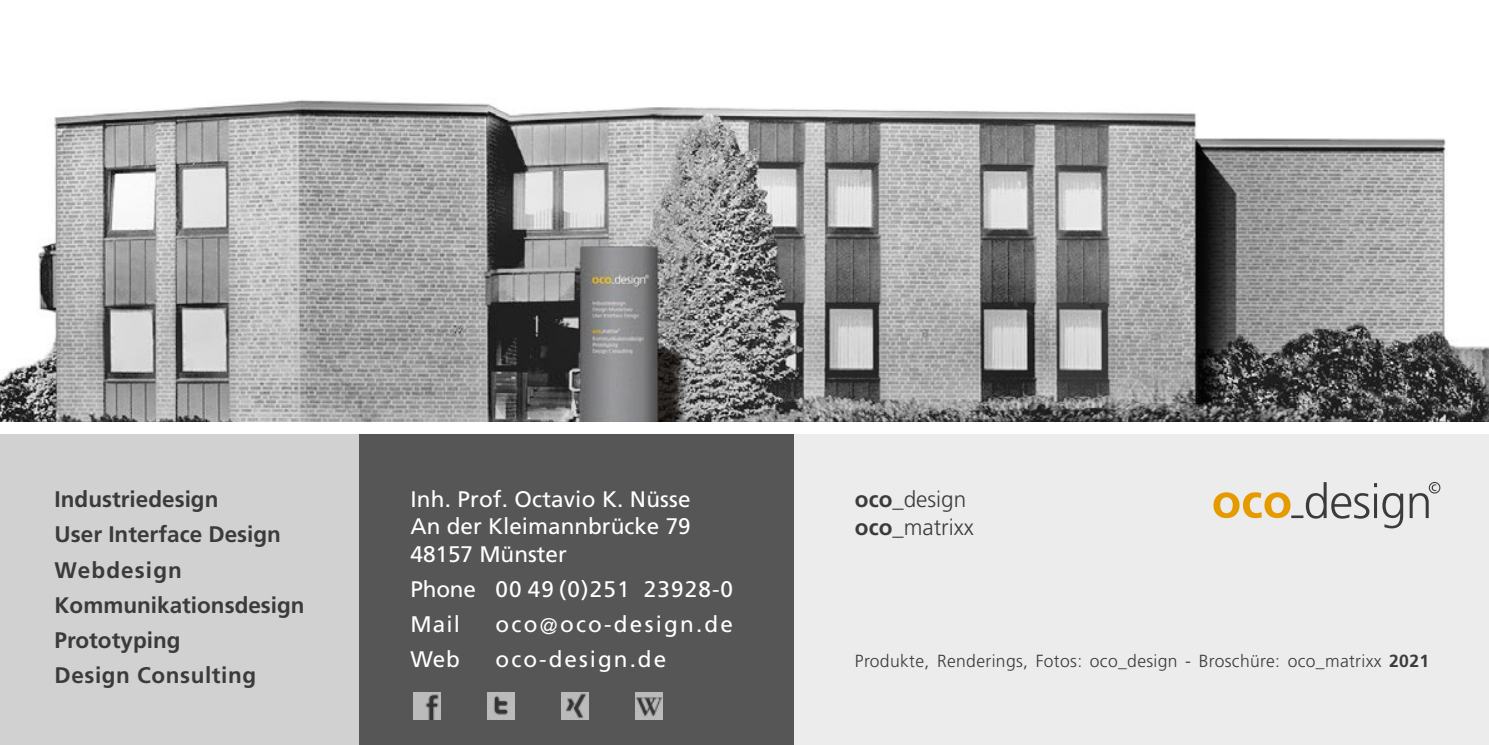
<style>
.page{position:relative;width:1489px;height:745px;background:#fff}
.page>*{position:absolute;margin:0;border:0;box-sizing:border-box;transform-origin:0 0}
.t1{font:700 22.5px/35.2px "Frutiger LT Std";color:#3b3b3b}
.t2{font:22.5px/27.5px "Frutiger LT Std";letter-spacing:.005em;color:#fff;text-align:justify}
.t3{font:22.5px/34.8px "Frutiger LT Std";letter-spacing:.05em;color:#fff}
.t4{font:300 22.5px/28px "Frutiger LT Std";color:#3b3b3b}
.t5{font:22.5px "Frutiger LT Std";letter-spacing:.1em;color:#fff}
.t6{font:22.5px "Frutiger LT Std";letter-spacing:.09em;color:#fff}
.t7{font:300 17.5px "Frutiger LT Std";letter-spacing:.02em;color:#3b3b3a}
.s1{font-weight:300}
.s2{font-weight:700}
</style>
<div class="page">
<img style="left:0;top:100px;width:1488px;height:321px">
<div style="left:360px;top:434px;width:434px;height:310px;background:#565656"></div>
<div style="left:794px;top:434px;width:694px;height:310px;background:#ececec"></div>
<div style="left:0;top:434px;width:360px;height:310px;background:#d1d1d1"></div>
<svg style="left:1213px;top:481px;width:227px;height:47px"></svg>
<img style="left:413px;top:692px;width:27px;height:26px">
<img style="left:487px;top:692px;width:27px;height:26px">
<img style="left:561px;top:692px;width:27px;height:26px">
<img style="left:635px;top:692px;width:28px;height:26px">
<p class="t1" style="left:55px;top:481px;width:252px">Industriedesign<br>User Interface Design<br>Webdesign<br>Kommunikationsdesign<br>Prototyping<br>Design Consulting</p>
<p class="t2" style="left:410px;top:485px;width:282px">Inh. Prof. Octavio K. Nüsse An der Kleimannbrücke 79<br>48157 Münster</p>
<p class="t3" style="left:410px;top:571px;width:324px">Phone 00 49 (0)251 23928-0<br>Mail</p>
<p class="t5" style="left:495px;top:610px;width:239px">oco<span class="s1">@</span>oco-design.de</p>
<p class="t4" style="left:854px;top:485px;width:120px"><span class="s2">oco</span>_design <span class="s2">oco</span>_matrixx</p>
<p class="t2" style="left:410px;top:644px;width:51px">Web</p>
<p class="t6" style="left:495px;top:645px;width:172px">oco-design.de</p>
<p class="t7" style="left:854px;top:650px;width:575px">Produkte, Renderings, Fotos: oco_design - Broschüre: oco_matrixx <span class="s2">2021</span></p>
</div>
